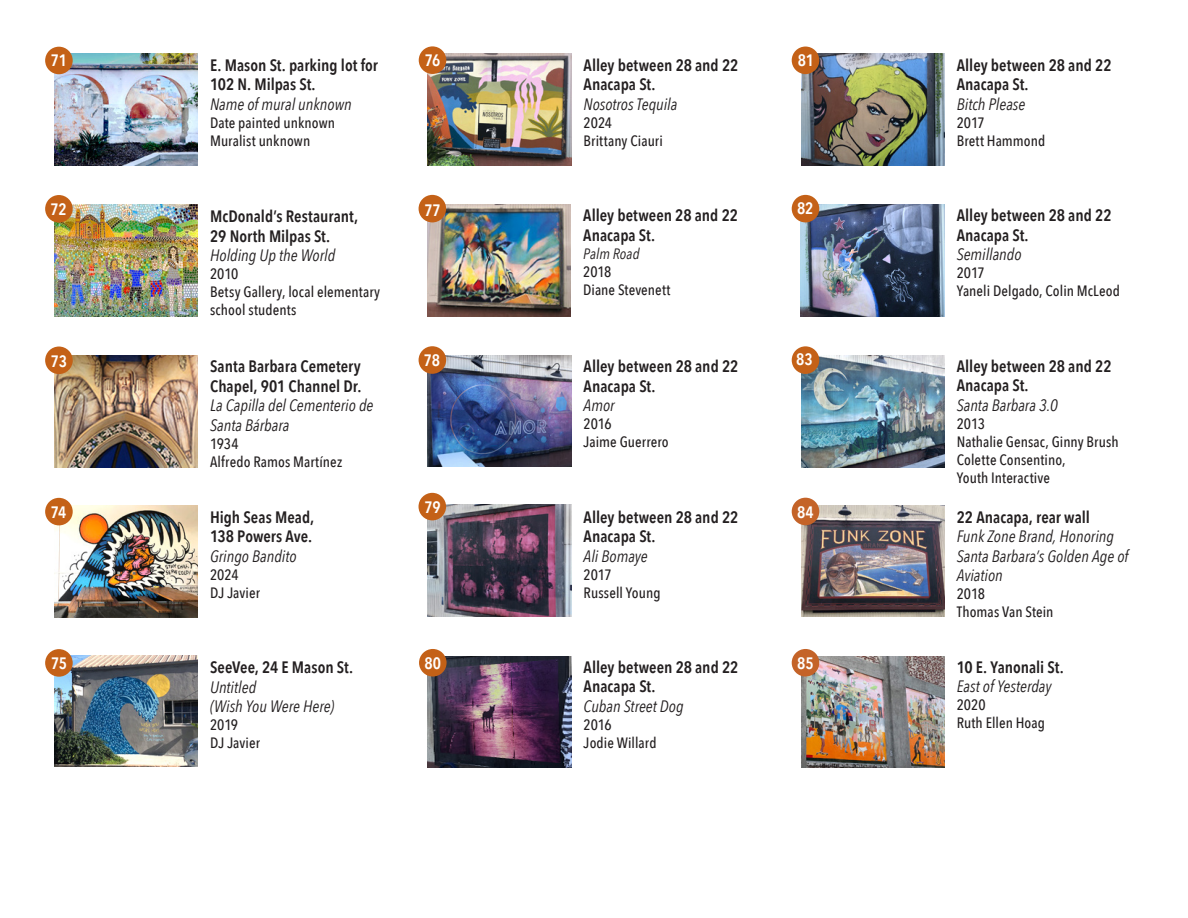
<style>
.page{position:relative;width:1188px;height:918px;background:#fff}
.page>*{position:absolute;margin:0;border:0;box-sizing:border-box;transform-origin:0 0}
.t1{font:600 16.5px/19.5px "Avenir Next Condensed";color:#231f20}
.t2{font:italic 16.5px/19.5px "Avenir Next Condensed";color:#231f20}
.t3{font:600 16.5px "Avenir Next Condensed";letter-spacing:-.015em;color:#fff}
.t4{font:500 15px/18px "Avenir Next Condensed";letter-spacing:.005em;color:#231f20}
.t5{font:italic 15px "Avenir Next Condensed";letter-spacing:.005em;color:#231f20}
</style>
<div class="page">
<img style="left:801px;top:54px;width:144px;height:112px">
<img style="left:428px;top:505px;width:143px;height:111px">
<img style="left:801px;top:205px;width:143px;height:111px">
<img style="left:428px;top:656px;width:143px;height:112px">
<img style="left:801px;top:356px;width:144px;height:111px">
<img style="left:801px;top:656px;width:144px;height:112px">
<img style="left:801px;top:505px;width:144px;height:112px">
<img style="left:428px;top:355px;width:143px;height:112px">
<img style="left:427px;top:205px;width:144px;height:111px">
<img style="left:428px;top:54px;width:143px;height:112px">
<img style="left:54px;top:205px;width:143px;height:111px">
<img style="left:54px;top:506px;width:143px;height:111px">
<img style="left:54px;top:656px;width:143px;height:111px">
<img style="left:54px;top:356px;width:143px;height:111px">
<img style="left:54px;top:54px;width:144px;height:112px">
<div style="left:45px;top:47px;width:28px;height:27px;background:#c46117;border-radius:50%"></div>
<div style="left:419px;top:346px;width:27px;height:28px;background:#c46117;border-radius:50%"></div>
<div style="left:792px;top:47px;width:27px;height:27px;background:#c46117;border-radius:50%"></div>
<div style="left:792px;top:195px;width:27px;height:27px;background:#c46117;border-radius:50%"></div>
<div style="left:792px;top:346px;width:27px;height:28px;background:#c46117;border-radius:50%"></div>
<div style="left:792px;top:498px;width:27px;height:27px;background:#c46328;border-radius:50%"></div>
<div style="left:792px;top:649px;width:27px;height:28px;background:#c46328;border-radius:50%"></div>
<div style="left:45px;top:195px;width:28px;height:28px;background:#c46117;border-radius:50%"></div>
<div style="left:45px;top:347px;width:28px;height:27px;background:#c46117;border-radius:50%"></div>
<div style="left:45px;top:498px;width:28px;height:27px;background:#c46117;border-radius:50%"></div>
<div style="left:45px;top:649px;width:28px;height:28px;background:#c46117;border-radius:50%"></div>
<div style="left:419px;top:46px;width:27px;height:28px;background:#c46117;border-radius:50%"></div>
<div style="left:419px;top:195px;width:27px;height:27px;background:#c46117;border-radius:50%"></div>
<div style="left:419px;top:493px;width:27px;height:27px;background:#c46117;border-radius:50%"></div>
<div style="left:419px;top:649px;width:28px;height:28px;background:#c46117;border-radius:50%"></div>
<p class="t3" style="left:51px;top:46px;width:18px">71</p>
<p class="t1" style="left:210px;top:55px;width:169px">E. Mason St. parking lot for<br>102 N. Milpas St.</p>
<p class="t2" style="left:210px;top:94px;width:143px">Name of mural unknown</p>
<p class="t4" style="left:210px;top:113px;width:126px">Date painted unknown</p>
<p class="t4" style="left:210px;top:131px;width:102px">Muralist unknown</p>
<p class="t3" style="left:425px;top:46px;width:17px">76</p>
<p class="t1" style="left:584px;top:55px;width:156px">Alley between 28 and 22<br>Anacapa St.</p>
<p class="t2" style="left:584px;top:94px;width:95px">Nosotros Tequila</p>
<p class="t4" style="left:584px;top:113px;width:30px">2024</p>
<p class="t4" style="left:584px;top:131px;width:81px">Brittany Ciauri</p>
<p class="t3" style="left:798px;top:46px;width:18px">81</p>
<p class="t1" style="left:957px;top:55px;width:156px">Alley between 28 and 22<br>Anacapa St.</p>
<p class="t2" style="left:957px;top:94px;width:70px">Bitch Please</p>
<p class="t4" style="left:957px;top:114px;width:30px">2017</p>
<p class="t4" style="left:957px;top:132px;width:90px">Brett Hammond</p>
<p class="t3" style="left:51px;top:195px;width:18px">72</p>
<p class="t1" style="left:210px;top:206px;width:149px">McDonald’s Restaurant,</p>
<p class="t1" style="left:210px;top:226px;width:122px">29 North Milpas St.</p>
<p class="t2" style="left:210px;top:246px;width:127px">Holding Up the World</p>
<p class="t4" style="left:210px;top:265px;width:30px">2010</p>
<p class="t4" style="left:210px;top:283px;width:172px">Betsy Gallery, local elementary school students</p>
<p class="t3" style="left:425px;top:196px;width:18px">77</p>
<p class="t1" style="left:583px;top:205px;width:156px">Alley between 28 and 22<br>Anacapa St.</p>
<p class="t5" style="left:583px;top:244px;width:58px">Palm Road</p>
<p class="t4" style="left:583px;top:262px;width:30px">2018</p>
<p class="t4" style="left:583px;top:280px;width:89px">Diane Stevenett</p>
<p class="t3" style="left:797px;top:194px;width:18px">82</p>
<p class="t1" style="left:957px;top:205px;width:156px">Alley between 28 and 22<br>Anacapa St.</p>
<p class="t2" style="left:957px;top:245px;width:66px">Semillando</p>
<p class="t4" style="left:957px;top:264px;width:30px">2017</p>
<p class="t4" style="left:957px;top:282px;width:165px">Yaneli Delgado, Colin McLeod</p>
<p class="t3" style="left:51px;top:347px;width:18px">73</p>
<p class="t1" style="left:210px;top:356px;width:153px">Santa Barbara Cemetery<br>Chapel, 901 Channel Dr.</p>
<p class="t2" style="left:210px;top:396px;width:165px">La Capilla del Cementerio de<br>Santa Bárbara</p>
<p class="t4" style="left:210px;top:434px;width:30px">1934</p>
<p class="t4" style="left:210px;top:452px;width:134px">Alfredo Ramos Martínez</p>
<p class="t3" style="left:424px;top:346px;width:18px">78</p>
<p class="t1" style="left:584px;top:356px;width:156px">Alley between 28 and 22<br>Anacapa St.</p>
<p class="t2" style="left:584px;top:396px;width:33px">Amor</p>
<p class="t4" style="left:584px;top:415px;width:30px">2016</p>
<p class="t4" style="left:584px;top:433px;width:87px">Jaime Guerrero</p>
<p class="t3" style="left:796px;top:345px;width:18px">83</p>
<p class="t1" style="left:957px;top:356px;width:156px">Alley between 28 and 22<br>Anacapa St.</p>
<p class="t2" style="left:957px;top:395px;width:103px">Santa Barbara 3.0</p>
<p class="t4" style="left:957px;top:415px;width:30px">2013</p>
<p class="t4" style="left:957px;top:433px;width:163px">Nathalie Gensac, Ginny Brush</p>
<p class="t4" style="left:957px;top:451px;width:110px">Colette Consentino,</p>
<p class="t4" style="left:957px;top:469px;width:95px">Youth Interactive</p>
<p class="t3" style="left:51px;top:497px;width:17px">74</p>
<p class="t1" style="left:210px;top:507px;width:106px">High Seas Mead,</p>
<p class="t1" style="left:210px;top:526px;width:103px">138 Powers Ave.</p>
<p class="t2" style="left:210px;top:546px;width:88px">Gringo Bandito</p>
<p class="t4" style="left:210px;top:565px;width:30px">2024</p>
<p class="t4" style="left:210px;top:583px;width:51px">DJ Javier</p>
<p class="t3" style="left:424px;top:493px;width:18px">79</p>
<p class="t1" style="left:584px;top:507px;width:156px">Alley between 28 and 22<br>Anacapa St.</p>
<p class="t2" style="left:584px;top:546px;width:66px">Ali Bomaye</p>
<p class="t4" style="left:584px;top:566px;width:30px">2017</p>
<p class="t4" style="left:584px;top:584px;width:78px">Russell Young</p>
<p class="t3" style="left:797px;top:498px;width:18px">84</p>
<p class="t1" style="left:957px;top:507px;width:135px">22 Anacapa, rear wall</p>
<p class="t2" style="left:957px;top:527px;width:173px">Funk Zone Brand, Honoring<br>Santa Barbara’s Golden Age of<br>Aviation</p>
<p class="t4" style="left:957px;top:585px;width:30px">2018</p>
<p class="t4" style="left:957px;top:603px;width:98px">Thomas Van Stein</p>
<p class="t3" style="left:51px;top:649px;width:17px">75</p>
<p class="t1" style="left:210px;top:657px;width:144px">SeeVee, 24 E Mason St.</p>
<p class="t2" style="left:210px;top:677px;width:48px">Untitled</p>
<p class="t2" style="left:210px;top:697px;width:125px">(Wish You Were Here)</p>
<p class="t4" style="left:210px;top:716px;width:30px">2019</p>
<p class="t4" style="left:210px;top:734px;width:51px">DJ Javier</p>
<p class="t3" style="left:424px;top:649px;width:18px">80</p>
<p class="t1" style="left:584px;top:657px;width:156px">Alley between 28 and 22<br>Anacapa St.</p>
<p class="t2" style="left:584px;top:696px;width:102px">Cuban Street Dog</p>
<p class="t4" style="left:584px;top:715px;width:30px">2016</p>
<p class="t4" style="left:584px;top:733px;width:74px">Jodie Willard</p>
<p class="t3" style="left:797px;top:649px;width:18px">85</p>
<p class="t1" style="left:957px;top:657px;width:108px">10 E. Yanonali St.</p>
<p class="t2" style="left:957px;top:677px;width:96px">East of Yesterday</p>
<p class="t4" style="left:957px;top:696px;width:30px">2020</p>
<p class="t4" style="left:957px;top:714px;width:90px">Ruth Ellen Hoag</p>
</div>
